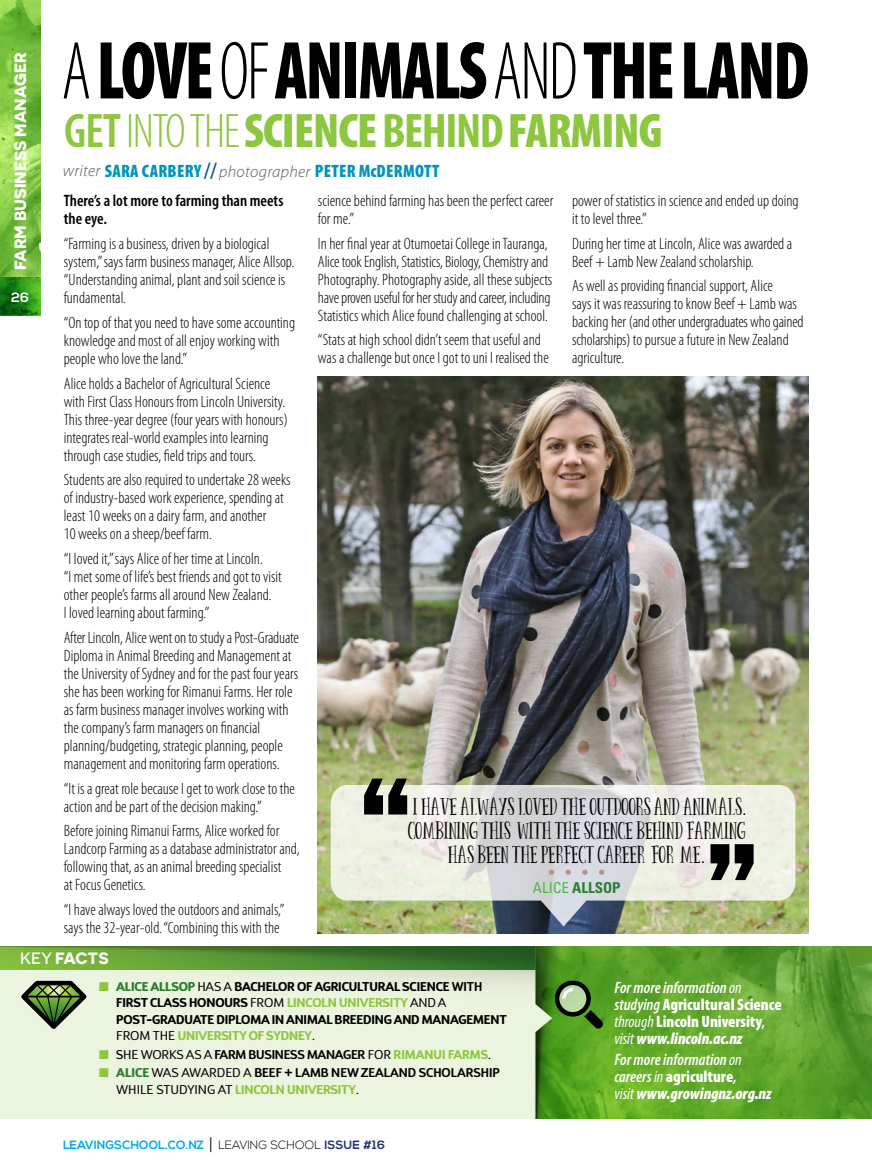
<style>
.page{position:relative;width:872px;height:1170px;background:#fff}
.page>*{position:absolute;margin:0;border:0;box-sizing:border-box;transform-origin:0 0}
.t1{font:900 condensed 82.8px "Myriad Pro";letter-spacing:-.03em;color:#000;scale:.85 1}
.t2{font:900 condensed 48.75px "Myriad Pro";letter-spacing:-.02em;color:#8dc63f}
.t3{font:21px/24px "Panda Tired Caps";letter-spacing:.005em;color:#000;text-align:center}
.t4{font:900 condensed 18px "Myriad Pro";letter-spacing:.015em;color:#0096ba}
.t5{font:300 condensed 16.5px/18px "Myriad Pro";color:#000}
.t6{font:900 condensed 16.5px/17px "Myriad Pro";color:#fff}
.t7{font:italic 600 condensed 16.5px/17px "Myriad Pro";color:#fff}
.t8{font:600 condensed 16.5px/18px "Myriad Pro";color:#000}
.t9{font:700 16.5px "Novecentosanswide";color:#fff}
.t10{font:700 condensed 15px "Univers";color:#2d7d2f}
.t11{font:700 13.5px "Nexa";color:#fff}
.t12{font:700 12.75px/16.5px "D Sari";letter-spacing:-.01em;color:#000}
.t13{font:600 12.75px/16.5px "D Sari";color:#000}
.t14{font:700 12px "Nexa";color:#00aeef}
.s1{font-weight:300}
.s2{font-weight:600}
.s3{font-weight:700}
.s4{font-weight:300;font-style:italic;font-stretch:normal;font-size:16.5px;color:#58595b}
.s5{font-weight:600;font-size:22.5px;color:#005c77}
.s6{font-family:"Univers";font-weight:300;font-stretch:condensed}
.s7{font-weight:400;color:#50b848}
.s8{font-weight:500}
.s9{color:#8dc63f}
.s10{font-weight:800;color:#2d7d2f}
.s11{font-weight:400}
.s12{font-weight:700;color:#8dc63f}
.s13{font-weight:300;font-size:18px;color:#000}
.s14{font-weight:300;color:#000}
.s15{color:#263372}
.s16{font-weight:600;font-style:italic}
.s17{font-weight:400;font-style:italic}
.s18{font-style:italic}
.s19{font-weight:900;font-style:normal}
.s20{font-style:normal}
.s21{font-weight:900}
</style>
<div class="page">
<svg style="left:575px;top:946px;width:297px;height:172px;background:#5fa42b"></svg>
<img style="left:552px;top:946px;width:23px;height:172px">
<div style="left:0;top:1083px;width:552px;height:35px;background:#ebf4de"></div>
<svg style="left:555px;top:980px;width:48px;height:48px;background:#57843a"></svg>
<img style="left:0;top:946px;width:552px;height:137px">
<svg style="left:17px;top:978px;width:74px;height:54px;background:#94a682"></svg>
<img style="left:0;top:0;width:40px;height:316px">
<img style="left:0;top:277px;width:40px;height:38px">
<img style="left:318px;top:376px;width:490px;height:557px">
<svg style="left:331px;top:784px;width:464px;height:142px;background:#d4d8cb"></svg>
<svg style="left:549px;top:869px;width:5px;height:5px"></svg>
<svg style="left:565px;top:869px;width:6px;height:5px"></svg>
<svg style="left:582px;top:869px;width:5px;height:5px"></svg>
<svg style="left:599px;top:869px;width:5px;height:5px"></svg>
<svg style="left:364px;top:778px;width:43px;height:36px;background:#43453b"></svg>
<svg style="left:710px;top:844px;width:43px;height:36px;background:#474944"></svg>
<p class="t9" style="left:10px;top:270px;width:219px;rotate:-90deg">FARM BUSINESS MANAGER</p>
<p class="t11" style="left:11px;top:289px;width:19px">26</p>
<h1 class="t1" style="left:62px;top:18px;width:881px"><span class="s1">A</span>LOVE <span class="s1">OF</span>ANIMALS <span class="s1">AND</span> THE LAND</h1>
<h2 class="t2" style="left:64px;top:100px;width:600px"><span class="s2">GET</span><span class="s1">INTOTHE</span> SCIENCE <span class="s3">BEHIND</span>FARMING</h2>
<p class="t4" style="left:63px;top:159px;width:378px"><span class="s4">writer</span> SARA CARBERY <span class="s5">//</span> <span class="s4">photographer</span> PETER McDERMOTT</p>
<p class="t8" style="left:64px;top:192px;width:221px">There’s a lot more to farming than meets the eye.</p>
<p class="t5" style="left:64px;top:234px;width:232px">“Farming is a business, driven by a biological system,” says farm business manager, Alice Allsop. “Understanding animal, plant and soil science is fundamental.</p>
<p class="t5" style="left:64px;top:313px;width:233px">“On top of that you need to have some accounting knowledge and most of all enjoy working with people who love the land.”</p>
<p class="t5" style="left:64px;top:374px;width:225px">Alice holds a Bachelor of Agricultural Science with First Class Honours from Lincoln University.<br>This three-year degree (four years with honours) integrates real-world examples into learning through case studies, field trips and tours.</p>
<p class="t5" style="left:64px;top:470px;width:228px">Students are also required to undertake 28 weeks of industry-based work experience, spending at least 10 weeks on a dairy farm, and another<br>10 weeks on a sheep/beef farm.</p>
<p class="t5" style="left:64px;top:549px;width:219px">“I loved it,” says Alice of her time at Lincoln.<br>“I met some of life’s best friends and got to visit other people’s farms all around New Zealand.<br>I loved learning about farming.”</p>
<p class="t5" style="left:64px;top:628px;width:236px">After Lincoln, Alice went on to study a Post-Graduate Diploma in Animal Breeding and Management at the University of Sydney and for the past four years she has been working for Rimanui Farms. Her role as farm business manager involves working with the company’s farm managers on financial planning/budgeting, strategic planning, people management and monitoring farm operations.</p>
<p class="t5" style="left:64px;top:779px;width:233px">“It is a great role because I get to work close to the action and be part of the decision making.”</p>
<p class="t5" style="left:64px;top:821px;width:237px">Before joining Rimanui Farms, Alice worked for Landcorp Farming as a database administrator and, following that, as an animal breeding specialist<br>at Focus Genetics.</p>
<p class="t5" style="left:64px;top:900px;width:222px">“I have always loved the outdoors and animals,” says the 32-year-old. “Combining this with the</p>
<p class="t5" style="left:318px;top:192px;width:237px">science behind farming has been the perfect career for me.”</p>
<p class="t5" style="left:318px;top:234px;width:236px">In her final year at Otumoetai College in Tauranga, Alice took English, Statistics, Biology, Chemistry and Photography. Photography aside, all these subjects have proven useful for her study and career, including Statistics which Alice found challenging at school.</p>
<p class="t5" style="left:318px;top:331px;width:232px">“Stats at high school didn’t seem that useful and was a challenge but once I got to uni I realised the</p>
<p class="t5" style="left:572px;top:192px;width:228px">power of statistics in science and ended up doing it to level three.”</p>
<p class="t5" style="left:572px;top:234px;width:222px">During her time at Lincoln, Alice was awarded a<br>Beef + Lamb New Zealand scholarship.</p>
<p class="t5" style="left:572px;top:277px;width:233px">As well as providing financial support, Alice<br>says it was reassuring to know Beef + Lamb was backing her (and other undergraduates who gained scholarships) to pursue a future in New Zealand agriculture.</p>
<p class="t3" style="left:408px;top:795px;width:340px">I HAVE ALWAYS LOVED THE OUTDOORS AND ANIMALS<span class="s6">.<br></span>COMBINING THIS WITH THE SCIENCE BEHIND FARMING<br>HAS BEEN THE PERFECT CAREER FOR ME<span class="s6">.</span></p>
<p class="t10" style="left:533px;top:877px;width:89px"><span class="s7">ALICE</span> ALLSOP</p>
<p class="t9" style="left:20px;top:947px;width:90px"><span class="s8">KEY</span> FACTS</p>
<p class="t12" style="left:116px;top:977px;width:392px;text-indent:-17px"><span class="s9">■</span> <span class="s10">ALICE ALLSOP</span> <span class="s11">HAS A</span> BACHELOR OF AGRICULTURAL SCIENCE <span class="s2">WITH </span>FIRST CLASS HONOURS <span class="s11">FROM</span> <span class="s9">LINCOLN UNIVERSITY</span> <span class="s11">AND A </span>POST-GRADUATE DIPLOMA IN ANIMAL BREEDING AND MANAGEMENT <span class="s11">FROM THE</span> <span class="s9">UNIVERSITY OF SYDNEY</span><span class="s11">.</span></p>
<p class="t13" style="left:99px;top:1045px;width:393px"><span class="s9">■</span> <span class="s11">S</span><span class="s11">HE WORKS AS A</span> FARM BUSINESS MANAGER <span class="s11">FOR</span> <span class="s12">RIMANUI FARMS</span><span class="s11">.</span></p>
<p class="t13" style="left:116px;top:1064px;width:385px;text-indent:-17px"><span class="s9">■</span> <span class="s10">ALICE</span> <span class="s11">WAS AWARDED A</span> BEEF + LAMB NEW ZEALAND SCHOLARSHIP<br><span class="s11">WHILE STUDYING AT</span> <span class="s12">LINCOLN UNIVERSITY</span><span class="s11">.</span></p>
<p class="t14" style="left:63px;top:1137px;width:323px">LEAVINGSCHOOL.CO.NZ <span class="s13">|</span> <span class="s14">LEAVING SCHOOL</span> <span class="s15">ISSUE #16</span></p>
<p class="t6" style="left:614px;top:978px;width:169px"><span class="s16">For more information</span> <span class="s17">on </span><span class="s16">studying</span> Agricultural Science <span class="s17">through</span> Lincoln University<span class="s2">, </span><span class="s17">visit</span> <span class="s18">www.lincoln.ac.nz</span></p>
<p class="t7" style="left:614px;top:1050px;width:159px">For more information <span class="s11">on </span>careers <span class="s11">in</span> <span class="s19">agriculture</span><span class="s20">,<br></span><span class="s11">visit</span> <span class="s21">www.growingnz.org.nz</span></p>
</div>
